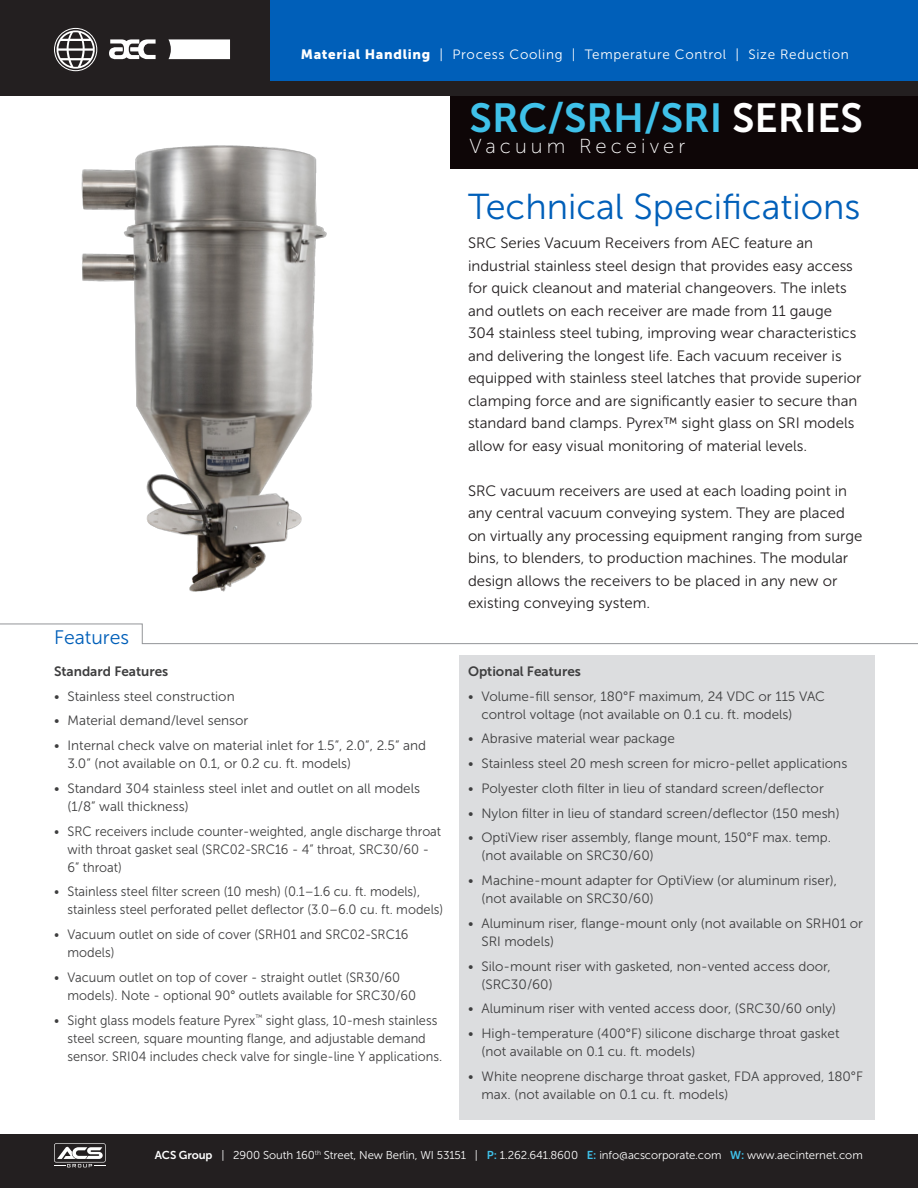
<style>
.page{position:relative;width:918px;height:1188px;background:#fff}
.page>*{position:absolute;margin:0;border:0;box-sizing:border-box;transform-origin:0 0}
.t1{font:40.5px "Museo Sans 700";color:#3fc1e9}
.page-text-featured-p{font:36px "Museo Sans 300";color:#005fb9}
.t2{font:20.25px "Museo Sans 100";letter-spacing:.2em;color:#fff}
.page-text-featured-p-2{font:19.5px "Museo Sans 300";color:#005fb9}
.page-text-featured-p-3{font:15px/22.5px "Museo Sans 300";color:#231f20}
.page-text-8{font:13.5px/18px "Museo Sans 300";color:#3e3e3f}
.page-text-8-2{font:13.5px/18px "Museo Sans 300";color:#3e3e3f;scale:.95 1}
.Top-capabiliities{font:13.5px "Museo Sans 300";letter-spacing:.05em;color:#fff}
.page-text-8-3{font:13.5px "Museo Sans 700";color:#3e3e3f}
.t3{font:11.4px "Museo Sans 300";letter-spacing:-.01em;color:#fff}
.s1{font-family:"Museo Sans 900"}
.s2{color:#fff}
.s3{font-family:"Museo Sans 700"}
.s4{font-family:"Museo Sans 700";color:#3fc1e9}
</style>
<div class="page">
<div style="left:459px;top:655px;width:416px;height:464px;background:#dcdddf"></div>
<svg style="left:0;top:623px;width:918px;height:21px"></svg>
<img style="left:81px;top:145px;width:246px;height:447px">
<div style="left:450px;top:0;width:468px;height:168px;background:#0e0607"></div>
<div style="left:0;top:1134px;width:918px;height:54px;background:#231f20"></div>
<svg style="left:54px;top:1143px;width:52px;height:24px"></svg>
<div style="left:0;top:0;width:918px;height:95px;background:#231f20"></div>
<div style="left:270px;top:0;width:648px;height:81px;background:#005fb9"></div>
<svg style="left:168px;top:39px;width:62px;height:20px"></svg>
<svg style="left:54px;top:28px;width:43px;height:43px"></svg>
<svg style="left:109px;top:39px;width:47px;height:20px"></svg>
<p class="Top-capabiliities" style="left:301px;top:47px;width:550px"><span class="s1">Material Handling</span> | Process Cooling | Temperature Control | Size Reduction</p>
<p class="t1" style="left:470px;top:95px;width:395px">SRC/SRH/SRI <span class="s2">SERIES</span></p>
<p class="t2" style="left:470px;top:135px;width:217px">Vacuum Receiver</p>
<p class="page-text-featured-p-2" style="left:54px;top:627px;width:77px">Features</p>
<p class="page-text-8-3" style="left:54px;top:664px;width:116px">Standard Features</p>
<p class="page-text-8" style="left:54px;top:687px;width:182px">• Stainless steel construction</p>
<p class="page-text-8" style="left:54px;top:712px;width:196px">• Material demand/level sensor</p>
<p class="page-text-8" style="left:68px;top:737px;width:360px;text-indent:-14px">• Internal check valve on material inlet for 1.5”, 2.0”, 2.5” and<br>3.0” (not available on 0.1, or 0.2 cu. ft. models)</p>
<p class="page-text-8" style="left:68px;top:779px;width:354px;text-indent:-14px">• Standard 304 stainless steel inlet and outlet on all models (1/8” wall thickness)</p>
<p class="page-text-8-2" style="left:68px;top:822px;width:395px;text-indent:-14px">• SRC receivers include counter-weighted, angle discharge throat with throat gasket seal (SRC02-SRC16 - 4” throat, SRC30/60 -<br>6” throat)</p>
<p class="page-text-8-2" style="left:68px;top:883px;width:397px;text-indent:-14px">• Stainless steel filter screen (10 mesh) (0.1–1.6 cu. ft. models), stainless steel perforated pellet deflector (3.0–6.0 cu. ft. models)</p>
<p class="page-text-8-2" style="left:68px;top:926px;width:361px;text-indent:-14px">• Vacuum outlet on side of cover (SRH01 and SRC02-SRC16 models)</p>
<p class="page-text-8-2" style="left:68px;top:968px;width:369px;text-indent:-14px">• Vacuum outlet on top of cover - straight outlet (SR30/60 models). Note - optional 90° outlets available for SRC30/60</p>
<p class="page-text-8-2" style="left:68px;top:1011px;width:396px;text-indent:-14px">• Sight glass models feature Pyrex<sup>™</sup> sight glass, 10-mesh stainless steel screen, square mounting flange, and adjustable demand sensor. SRI04 includes check valve for single-line Y applications.</p>
<p class="page-text-featured-p" style="left:468px;top:187px;width:394px">Technical Specifications</p>
<p class="page-text-featured-p-3" style="left:468px;top:232px;width:395px">SRC Series Vacuum Receivers from AEC feature an industrial stainless steel design that provides easy access for quick cleanout and material changeovers. The inlets and outlets on each receiver are made from 11 gauge 304 stainless steel tubing, improving wear characteristics and delivering the longest life. Each vacuum receiver is equipped with stainless steel latches that provide superior clamping force and are significantly easier to secure than standard band clamps. Pyrex™ sight glass on SRI models allow for easy visual monitoring of material levels.</p>
<p class="page-text-featured-p-3" style="left:468px;top:479px;width:396px">SRC vacuum receivers are used at each loading point in any central vacuum conveying system. They are placed on virtually any processing equipment ranging from surge bins, to blenders, to production machines. The modular design allows the receivers to be placed in any new or existing conveying system.</p>
<p class="page-text-8-3" style="left:468px;top:664px;width:114px">Optional Features</p>
<p class="page-text-8" style="left:482px;top:687px;width:345px;text-indent:-14px">• Volume-fill sensor, 180°F maximum, 24 VDC or 115 VAC control voltage (not available on 0.1 cu. ft. models)</p>
<p class="page-text-8" style="left:468px;top:730px;width:208px">• Abrasive material wear package</p>
<p class="page-text-8" style="left:468px;top:755px;width:381px">• Stainless steel 20 mesh screen for micro-pellet applications</p>
<p class="page-text-8" style="left:468px;top:779px;width:357px">• Polyester cloth filter in lieu of standard screen/deflector</p>
<p class="page-text-8" style="left:468px;top:804px;width:373px">• Nylon filter in lieu of standard screen/deflector (150 mesh)</p>
<p class="page-text-8" style="left:482px;top:829px;width:351px;text-indent:-14px">• OptiView riser assembly, flange mount, 150°F max. temp. (not available on SRC30/60)</p>
<p class="page-text-8" style="left:482px;top:872px;width:357px;text-indent:-14px">• Machine-mount adapter for OptiView (or aluminum riser), (not available on SRC30/60)</p>
<p class="page-text-8" style="left:482px;top:914px;width:383px;text-indent:-14px">• Aluminum riser, flange-mount only (not available on SRH01 or<br>SRI models)</p>
<p class="page-text-8" style="left:482px;top:957px;width:351px;text-indent:-14px">• Silo-mount riser with gasketed, non-vented access door, (SRC30/60)</p>
<p class="page-text-8" style="left:468px;top:1000px;width:370px">• Aluminum riser with vented access door, (SRC30/60 only)</p>
<p class="page-text-8" style="left:482px;top:1025px;width:360px;text-indent:-14px">• High-temperature (400°F) silicone discharge throat gasket (not available on 0.1 cu. ft. models)</p>
<p class="page-text-8" style="left:482px;top:1067px;width:383px;text-indent:-14px">• White neoprene discharge throat gasket, FDA approved, 180°F max. (not available on 0.1 cu. ft. models)</p>
<p class="t3" style="left:155px;top:1148px;width:709px"><span class="s3">ACS Group</span> | 2900 South 160<sup>th</sup> Street, New Berlin, WI 53151 | <span class="s4">P:</span> 1.262.641.8600 <span class="s4">E:</span> info@acscorporate.com <span class="s4">W:</span> www.aecinternet.com</p>
</div>
